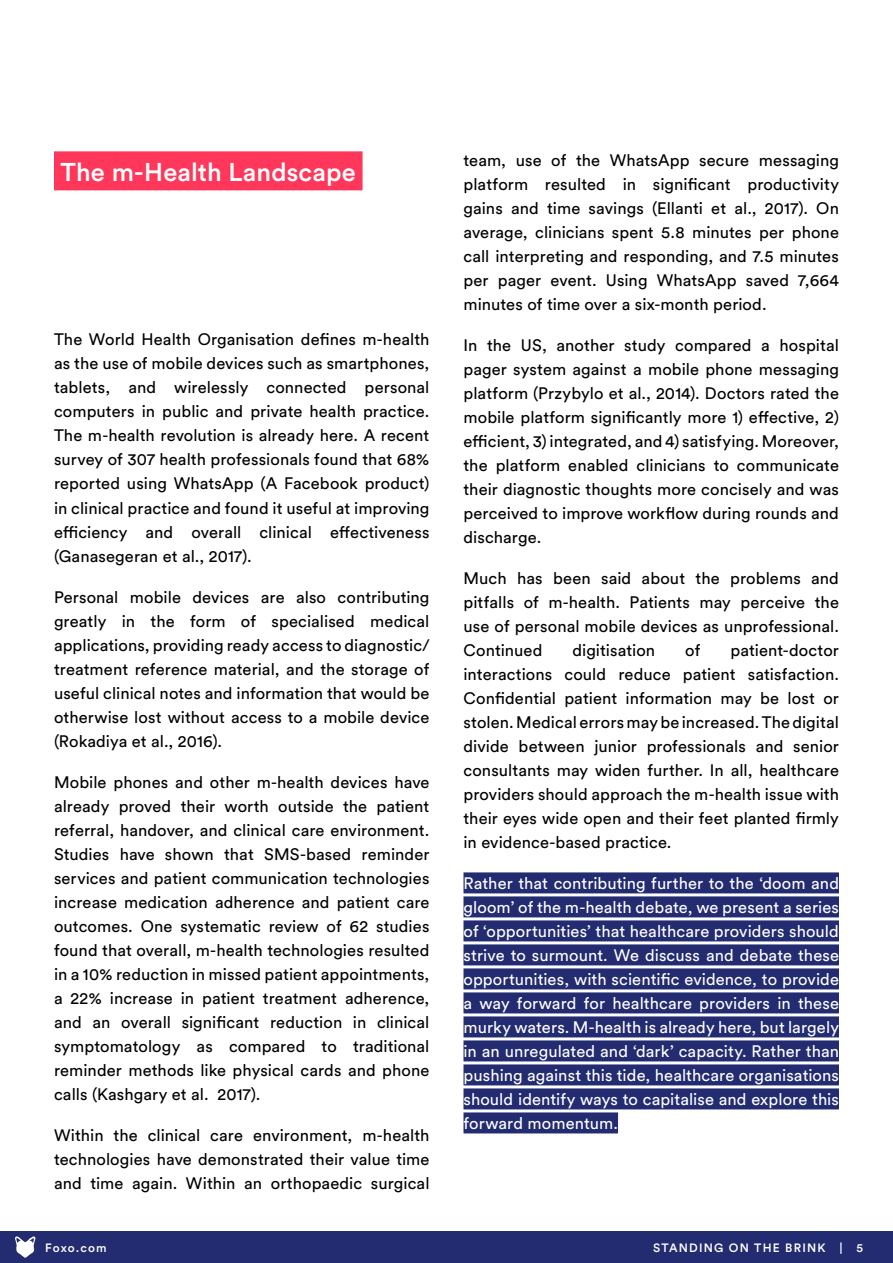
<style>
.page{position:relative;width:893px;height:1263px;background:#fff}
.page>*{position:absolute;margin:0;border:0;box-sizing:border-box;transform-origin:0 0}
.t1{font:500 25.5px "Circular Std";letter-spacing:.005em;color:#fff}
.t2{font:16.5px/24px "Circular Std";letter-spacing:.005em;color:#000;text-align:justify}
.t3{font:16.5px/24px "Circular Std";letter-spacing:.005em;color:#fff;text-align:justify}
.t4{font:500 12px "Circular Std";letter-spacing:.1em;color:#fff}
</style>
<div class="page">
<div style="left:0;top:1231px;width:893px;height:32px;background:#232b71"></div>
<svg style="left:15px;top:1236px;width:21px;height:22px"></svg>
<hr style="left:891px;top:1231px;width:2px;height:32px;background:#ff375b">
<div style="left:54px;top:151px;width:309px;height:39px;background:#ff375b"></div>
<div style="left:463px;top:872px;width:376px;height:21px;background:#232b71"></div>
<div style="left:463px;top:896px;width:376px;height:21px;background:#232b71"></div>
<div style="left:463px;top:920px;width:376px;height:21px;background:#232b71"></div>
<div style="left:463px;top:944px;width:376px;height:21px;background:#232b71"></div>
<div style="left:463px;top:968px;width:376px;height:21px;background:#232b71"></div>
<div style="left:463px;top:992px;width:376px;height:21px;background:#232b71"></div>
<div style="left:463px;top:1016px;width:376px;height:21px;background:#232b71"></div>
<div style="left:463px;top:1040px;width:376px;height:21px;background:#232b71"></div>
<div style="left:463px;top:1064px;width:376px;height:21px;background:#232b71"></div>
<div style="left:463px;top:1088px;width:376px;height:21px;background:#232b71"></div>
<div style="left:463px;top:1112px;width:155px;height:21px;background:#232b71"></div>
<h1 class="t1" style="left:61px;top:156px;width:297px">The m-Health Landscape</h1>
<p class="t2" style="left:54px;top:327px;width:377px">The World Health Organisation defines m-health as the use of mobile devices such as smartphones, tablets, and wirelessly connected personal computers in public and private health practice.<br>The m-health revolution is already here. A recent survey of 307 health professionals found that 68% reported using WhatsApp (A Facebook product) in clinical practice and found it useful at improving efficiency and overall clinical effectiveness (Ganasegeran et al., 2017).</p>
<p class="t2" style="left:54px;top:584px;width:377px">Personal mobile devices are also contributing greatly in the form of specialised medical applications, providing ready access to diagnostic/ treatment reference material, and the storage of useful clinical notes and information that would be otherwise lost without access to a mobile device (Rokadiya et al., 2016).</p>
<p class="t2" style="left:54px;top:770px;width:377px">Mobile phones and other m-health devices have already proved their worth outside the patient referral, handover, and clinical care environment.<br>Studies have shown that SMS-based reminder services and patient communication technologies increase medication adherence and patient care outcomes. One systematic review of 62 studies found that overall, m-health technologies resulted in a 10% reduction in missed patient appointments, a 22% increase in patient treatment adherence, and an overall significant reduction in clinical symptomatology as compared to traditional reminder methods like physical cards and phone calls (Kashgary et al. 2017).</p>
<p class="t2" style="left:54px;top:1123px;width:377px">Within the clinical care environment, m-health technologies have demonstrated their value time and time again. Within an orthopaedic surgical</p>
<p class="t2" style="left:463px;top:148px;width:377px">team, use of the WhatsApp secure messaging platform resulted in significant productivity gains and time savings (Ellanti et al., 2017). On average, clinicians spent 5.8 minutes per phone call interpreting and responding, and 7.5 minutes per pager event. Using WhatsApp saved 7,664 minutes of time over a six-month period.</p>
<p class="t2" style="left:463px;top:333px;width:377px">In the US, another study compared a hospital pager system against a mobile phone messaging platform (Przybylo et al., 2014). Doctors rated the mobile platform significantly more 1) effective, 2) efficient, 3) integrated, and 4) satisfying. Moreover, the platform enabled clinicians to communicate their diagnostic thoughts more concisely and was perceived to improve workflow during rounds and discharge.</p>
<p class="t2" style="left:463px;top:566px;width:377px">Much has been said about the problems and pitfalls of m-health. Patients may perceive the use of personal mobile devices as unprofessional.<br>Continued</p>
<p class="t2" style="left:463px;top:638px;width:377px;text-indent:267px">patient-doctor interactions could reduce patient satisfaction.<br>Confidential patient information may be lost or stolen. Medical errors may be increased. The digital divide between junior professionals and senior consultants may widen further. In all, healthcare providers should approach the m-health issue with their eyes wide open and their feet planted firmly in evidence-based practice.</p>
<p class="t3" style="left:463px;top:871px;width:377px">Rather that contributing further to the ‘doom and gloom’ of the m-health debate, we present a series of ‘opportunities’ that healthcare providers should strive to surmount. We discuss and debate these opportunities, with scientific evidence, to provide a way forward for healthcare providers in these murky waters. M-health is already here, but largely in an unregulated and ‘dark’ capacity. Rather than pushing against this tide, healthcare organisations should identify ways to capitalise and explore this forward momentum.</p>
<p class="t2" style="left:572px;top:638px;width:84px">digitisation</p>
<p class="t2" style="left:685px;top:638px;width:17px">of</p>
<p class="t4" style="left:45px;top:1240px;width:63px">Foxo.com</p>
<p class="t4" style="left:653px;top:1240px;width:211px">STANDING ON THE BRINK | 5</p>
</div>
